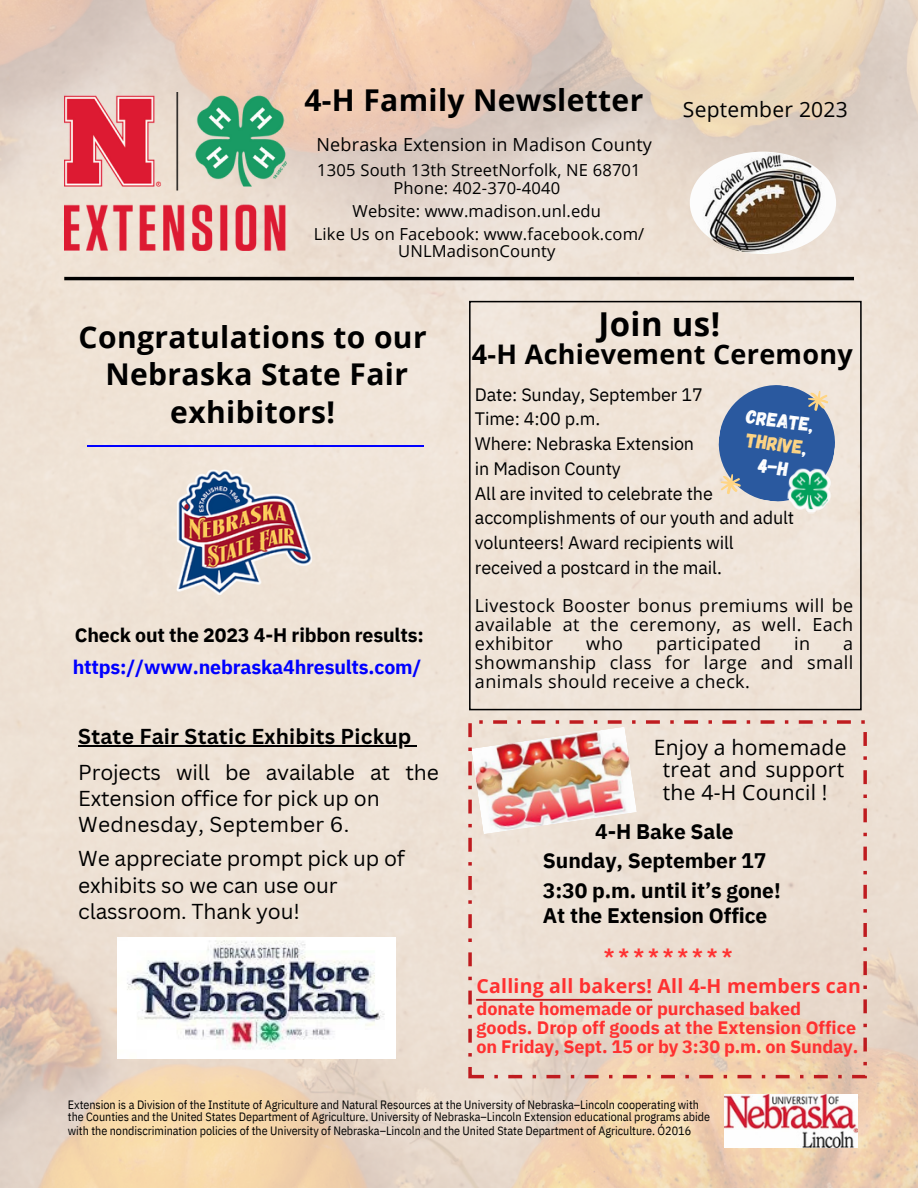
<style>
.page{position:relative;width:918px;height:1188px;background:#fff}
.page>*{position:absolute;margin:0;border:0;box-sizing:border-box;transform-origin:0 0}
.t1{font:700 33px "Open Sans";letter-spacing:.01em;color:#000}
.t2{font:700 30px/37.2px "Open Sans";letter-spacing:.01em;color:#000;text-align:center}
.t3{font:700 27px "Open Sans";letter-spacing:.01em;color:#000}
.t4{font:21.15px "Open Sans";letter-spacing:.01em;color:#000}
.t5{font:21px/25.8px "Canva Sans";letter-spacing:-.01em;color:#000}
.t6{font:700 21px/29.2px "IBM Plex Sans";letter-spacing:-.005em;color:#000}
.t7{font:21px/22.5px "Open Sans";letter-spacing:.01em;color:#000}
.t8{font:700 21px "Canva Sans";letter-spacing:.01em;color:#000}
.t9{font:21px "Canva Sans";letter-spacing:.01em;color:#000}
.t10{font:700 19.5px/31.5px "IBM Plex Sans";letter-spacing:-.01em;color:#00f}
.t11{font:700 19.5px "Open Sans";letter-spacing:.01em;color:#ff3131}
.t12{font:19.5px/23.4px "Gagalin";color:#fff;text-align:center}
.t13{font:18px/24.8px "IBM Plex Sans";letter-spacing:-.01em;color:#000}
.t14{font:18px/19.2px "Open Sans";letter-spacing:.02em;color:#000;text-align:justify}
.t15{font:700 18px "IBM Plex Sans";letter-spacing:-.01em;color:#ff3131}
.t16{font:16.5px/18px "Open Sans";letter-spacing:.01em;color:#000;text-align:center}
.t17{font:12px/12.3px "IBM Plex Sans Cond";letter-spacing:-.005em;color:#000}
.s1{color:#000}
.s2{color:#ffd584}
</style>
<div class="page">
<img style="left:0;top:0;width:918px;height:1188px">
<img style="left:65px;top:93px;width:221px;height:157px">
<img style="left:725px;top:1094px;width:132px;height:53px">
<img style="left:690px;top:152px;width:146px;height:102px;border-radius:50%">
<hr style="left:64px;top:277px;width:790px;height:3px;background:#000">
<div style="left:469px;top:301px;width:393px;height:409px;border:2px solid #000"></div>
<hr style="left:87px;top:446px;width:336px;height:1px;background:#00f">
<img style="left:177px;top:470px;width:135px;height:124px">
<img style="left:118px;top:938px;width:278px;height:120px">
<svg style="left:468px;top:720px;width:399px;height:358px;fill:#ecdfd2"></svg>
<hr style="left:476px;top:999px;width:176px;height:2px;background:#bf1b1f">
<hr style="left:78px;top:745px;width:334px;height:1px;background:#000">
<img style="left:787px;top:505px;width:47px;height:10px">
<svg style="left:715px;top:381px;width:124px;height:124px"></svg>
<p class="t2" style="left:304px;top:81px;width:340px">4-H Family Newsletter</p>
<p class="t14" style="left:317px;top:135px;width:337px">Nebraska Extension in Madison County</p>
<p class="t16" style="left:317px;top:160px;width:325px">1305 South 13th StreetNorfolk, NE 68701<br>Phone: 402-370-4040</p>
<p class="t16" style="left:352px;top:202px;width:250px">Website: www.madison.unl.edu</p>
<p class="t16" style="left:314px;top:225px;width:332px;line-height:16.8px">Like Us on Facebook: www.facebook.com/<br>UNLMadisonCounty</p>
<p class="t7" style="left:683px;top:98px;width:166px">September 2023</p>
<p class="t2" style="left:79px;top:318px;width:350px">Congratulations to our</p>
<p class="t2" style="left:105px;top:355px;width:304px">Nebraska State Fair exhibitors!</p>
<p class="t10" style="left:73px;top:619px;width:353px"><span class="s1">Check out the 2023 4-H ribbon results: </span>https://www.nebraska4hresults.com/</p>
<p class="t8" style="left:78px;top:722px;width:335px">State Fair Static Exhibits Pickup</p>
<p class="t5" style="left:78px;top:759px;width:362px">Projects will be available at the<br>Extension office for pick up on</p>
<p class="t9" style="left:78px;top:809px;width:272px">Wednesday, September 6.</p>
<p class="t5" style="left:78px;top:845px;width:328px">We appreciate prompt pick up of</p>
<p class="t5" style="left:78px;top:872px;width:261px">exhibits so we can use our</p>
<p class="t5" style="left:78px;top:898px;width:223px">classroom. Thank you!</p>
<p class="t1" style="left:599px;top:301px;width:123px">Join us!</p>
<p class="t3" style="left:472px;top:335px;width:382px">4-H Achievement Ceremony</p>
<p class="t13" style="left:475px;top:381px;width:229px">Date: Sunday, September 17</p>
<p class="t13" style="left:475px;top:406px;width:127px">Time: 4:00 p.m.</p>
<p class="t13" style="left:475px;top:431px;width:221px">Where: Nebraska Extension</p>
<p class="t13" style="left:475px;top:456px;width:147px">in Madison County</p>
<p class="t13" style="left:475px;top:480px;width:321px">All are invited to celebrate the accomplishments of our youth and adult</p>
<p class="t13" style="left:475px;top:530px;width:260px">volunteers! Award recipients will</p>
<p class="t13" style="left:475px;top:555px;width:249px">received a postcard in the mail.</p>
<p class="t12" style="left:748px;top:404px;width:69px;rotate:8deg">Create,<br><span class="s2">THRIVE</span>,<br>4-H</p>
<p class="t14" style="left:475px;top:595px;width:380px">Livestock Booster bonus premiums will be available at the ceremony, as well. Each exhibitor</p>
<p class="t14" style="left:586px;top:633px;width:38px">who</p>
<p class="t14" style="left:656px;top:633px;width:107px">participated</p>
<p class="t14" style="left:794px;top:633px;width:17px">in</p>
<p class="t14" style="left:475px;top:633px;width:380px;text-indent:368px">a showmanship class for large and small animals should receive a check.</p>
<p class="t4" style="left:654px;top:732px;width:194px">Enjoy a homemade</p>
<p class="t7" style="left:663px;top:758px;width:183px">treat and support the 4-H Council !</p>
<p class="t6" style="left:595px;top:817px;width:140px">4-H Bake Sale</p>
<p class="t6" style="left:543px;top:846px;width:239px">Sunday, September 17<br>3:30 p.m. until it’s gone!</p>
<p class="t6" style="left:543px;top:901px;width:226px">At the Extension Office</p>
<p class="t15" style="left:604px;top:944px;width:130px">*********</p>
<p class="t11" style="left:477px;top:972px;width:386px">Calling all bakers! All 4-H members can</p>
<p class="t15" style="left:477px;top:997px;width:326px">donate homemade or purchased baked</p>
<p class="t15" style="left:477px;top:1016px;width:381px">goods. Drop off goods at the Extension Office</p>
<p class="t15" style="left:477px;top:1035px;width:383px">on Friday, Sept. 15 or by 3:30 p.m. on Sunday.</p>
<p class="t17" style="left:68px;top:1098px;width:644px">Extension is a Division of the Institute of Agriculture and Natural Resources at the University of Nebraska–Lincoln cooperating with the Counties and the United States Department of Agriculture. University of Nebraska–Lincoln Extension educational programs abide</p>
<p class="t17" style="left:68px;top:1124px;width:625px">with the nondiscrimination policies of the University of Nebraska–Lincoln and the United State Department of Agriculture. Ó2016</p>
</div>
